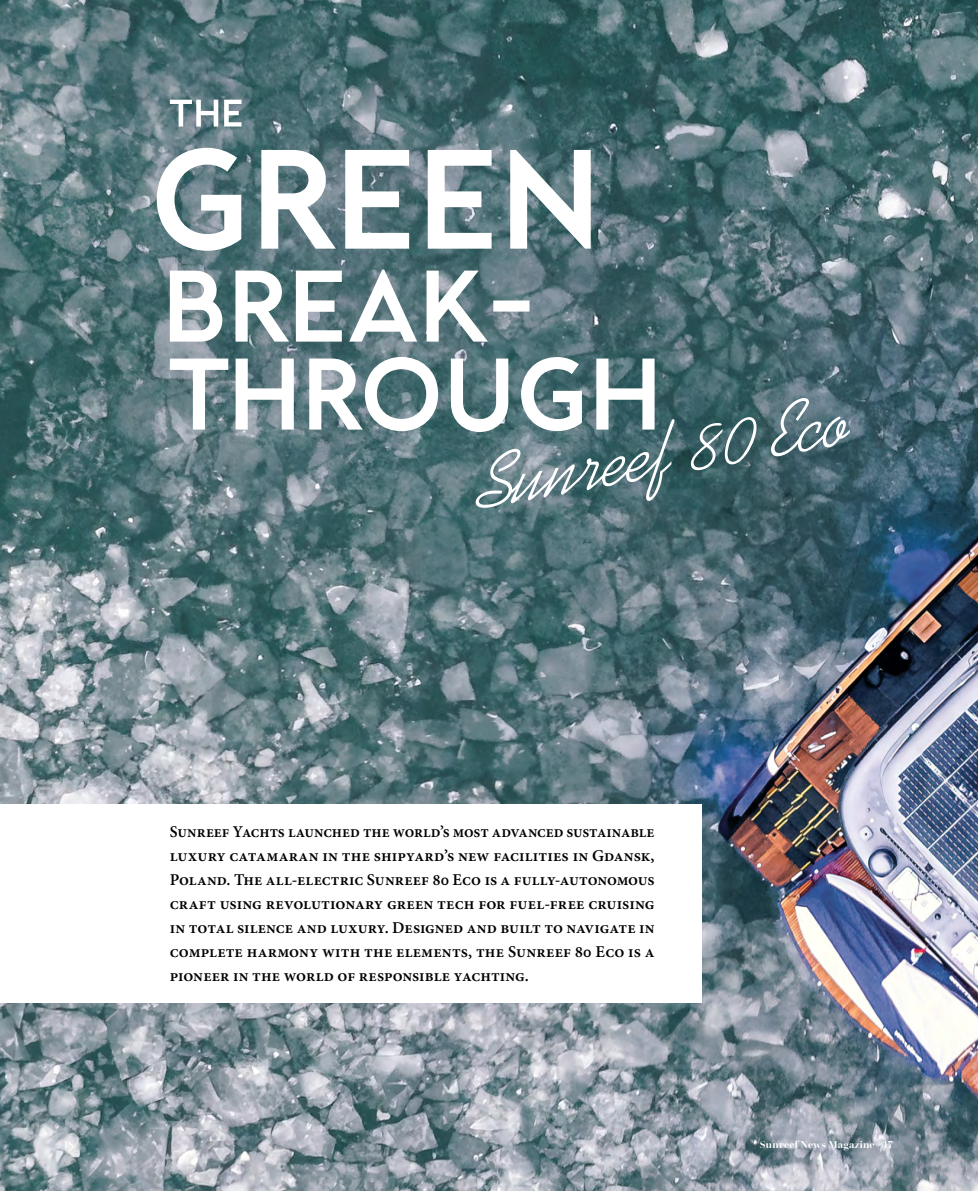
<style>
.page{position:relative;width:978px;height:1191px;background:#fff}
.page>*{position:absolute;margin:0;border:0;box-sizing:border-box;transform-origin:0 0}
.Naglowek_1{font:italic 75px "Kaufmann BT";color:#fff}
.Lead_EN{font:600 16.5px/24px "Minion Pro";color:#000;text-align:justify;scale:.96 1}
.t1{font:700 10.5px "Questa Grande";letter-spacing:.015em;color:#fff}
</style>
<div class="page">
<img style="left:0;top:0;width:978px;height:1191px">
<div style="left:0;top:804px;width:702px;height:198px;background:#fff"></div>
<svg style="left:170px;top:269px;width:359px;height:72px"></svg>
<svg style="left:170px;top:357px;width:485px;height:75px"></svg>
<svg style="left:157px;top:148px;width:434px;height:103px"></svg>
<svg style="left:170px;top:100px;width:72px;height:27px"></svg>
<p class="Naglowek_1" style="left:467px;top:441px;width:381px;rotate:-10deg">Sunreef 80 Eco</p>
<p class="Lead_EN" style="left:170px;top:820px;width:506px">Sunreef Yachts launched the world’s most advanced sustainable luxury catamaran in the shipyard’s new facilities in Gdansk, Poland. The all-electric Sunreef 80 Eco is a fully-autonomous craft using revolutionary green tech for fuel-free cruising in total silence and luxury. Designed and built to navigate in complete harmony with the elements, the Sunreef 80 Eco is a pioneer in the world of responsible yachting.</p>
<p class="t1" style="left:64px;top:1138px;width:11px">18</p>
<p class="t1" style="left:760px;top:1138px;width:134px">Sunreef News Magazine #17</p>
</div>
